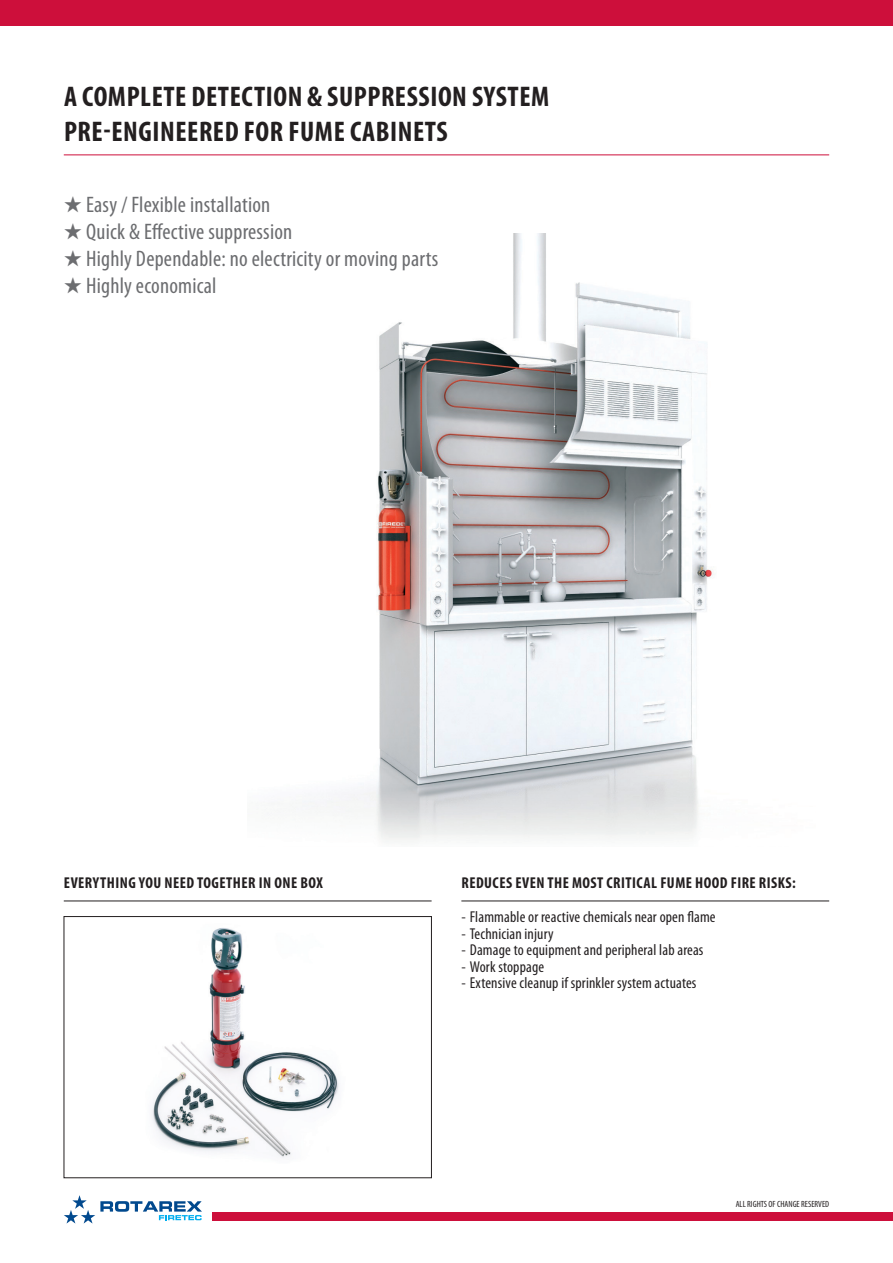
<style>
.page{position:relative;width:893px;height:1263px;background:#fff}
.page>*{position:absolute;margin:0;border:0;box-sizing:border-box;transform-origin:0 0}
.t1{font:700 condensed 28.5px/34.2px "Myriad Pro";letter-spacing:.02em;color:#231f20}
.t2{font:condensed 22.5px "Myriad Pro";letter-spacing:.01em;color:#6c6d70}
.t3{font:condensed 15.75px "Myriad Pro";letter-spacing:.01em;color:#231f20}
.t4{font:700 condensed 15.75px "Myriad Pro";letter-spacing:.03em;color:#231f20}
.t5{font:condensed 9px "Myriad Pro";color:#231f20}
</style>
<div class="page">
<div style="left:0;top:0;width:893px;height:26px;background:#cd0f3b"></div>
<div style="left:213px;top:1212px;width:680px;height:8px;background:#cd0f3b"></div>
<img style="left:302px;top:233px;width:412px;height:609px">
<div style="left:64px;top:916px;width:368px;height:262px;border:1px solid #231f20"></div>
<hr style="left:64px;top:154px;width:765px;height:1px;background:#cd0f3b">
<img style="left:152px;top:928px;width:187px;height:230px">
<svg style="left:64px;top:1195px;width:138px;height:28px"></svg>
<hr style="left:64px;top:900px;width:368px;height:1px;background:#231f20">
<hr style="left:461px;top:900px;width:368px;height:1px;background:#231f20">
<h1 class="t1" style="left:64px;top:79px;width:487px">A COMPLETE DETECTION &amp; SUPPRESSION SYSTEM<br>PRE-ENGINEERED FOR FUME CABINETS</h1>
<h2 class="t2" style="left:64px;top:191px;width:208px">★ Easy / Flexible installation</h2>
<h2 class="t2" style="left:64px;top:218px;width:230px">★ Quick &amp; Effective suppression</h2>
<h2 class="t2" style="left:64px;top:245px;width:376px">★ Highly Dependable: no electricity or moving parts</h2>
<h2 class="t2" style="left:64px;top:272px;width:154px">★ Highly economical</h2>
<p class="t4" style="left:64px;top:873px;width:260px">EVERYTHING YOU NEED TOGETHER IN ONE BOX</p>
<p class="t4" style="left:461px;top:873px;width:336px">REDUCES EVEN THE MOST CRITICAL FUME HOOD FIRE RISKS:</p>
<p class="t3" style="left:461px;top:907px;width:256px">- Flammable or reactive chemicals near open flame</p>
<p class="t3" style="left:461px;top:924px;width:94px">- Technician injury</p>
<p class="t3" style="left:461px;top:940px;width:244px">- Damage to equipment and peripheral lab areas</p>
<p class="t3" style="left:461px;top:957px;width:84px">- Work stoppage</p>
<p class="t3" style="left:461px;top:974px;width:237px">- Extensive cleanup if sprinkler system actuates</p>
<p class="t5" style="left:736px;top:1198px;width:95px">ALL RIGHTS OF CHANGE RESERVED</p>
</div>
